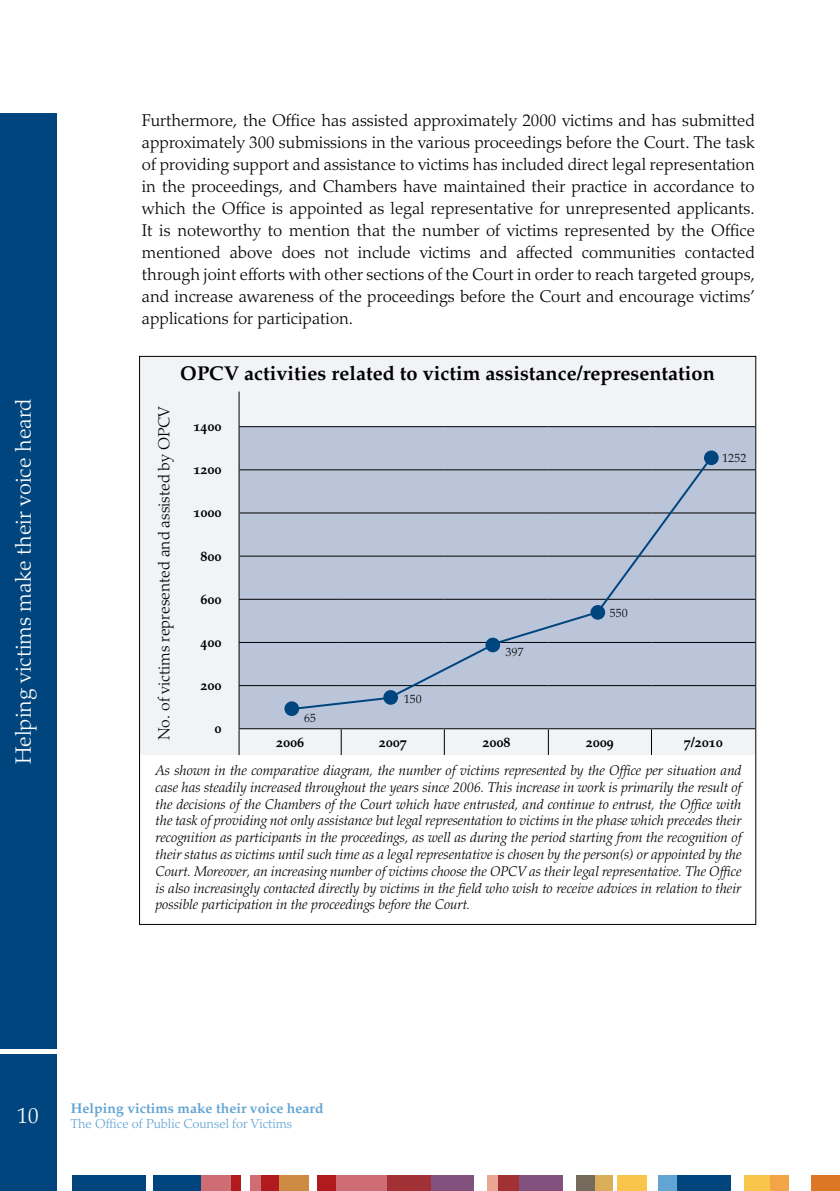
<style>
.page{position:relative;width:840px;height:1191px;background:#fff}
.page>*{position:absolute;margin:0;border:0;box-sizing:border-box;transform-origin:0 0}
.t1{font:300 22px "Palatino";color:#fff}
.t2{font:20px "Palatino Bold Os F";color:#000}
.t3{font:300 17px/22px "Palatino";color:#000;text-align:justify}
.t4{font:300 16px "Palatino";color:#000}
.t5{font:italic 300 14px/16.8px "Palatino";color:#000;text-align:justify}
.t6{font:14px "Palatino Bold Os F";color:#000}
.t7{font:14px "Palatino Bold Os F";color:#62a4d3}
.t8{font:300 13px "Palatino";color:#62a4d3}
.t9{font:300 12px "Palatino";color:#000}
</style>
<div class="page">
<div style="left:0;top:1054px;width:57px;height:137px;background:#00457d"></div>
<div style="left:0;top:113px;width:57px;height:936px;background:#00457d"></div>
<svg style="left:839px;top:1175px;width:1px;height:16px"></svg>
<div style="left:810px;top:1175px;width:29px;height:16px;background:#dc7726"></div>
<div style="left:769px;top:1175px;width:18px;height:16px;background:#f3a446"></div>
<div style="left:744px;top:1175px;width:25px;height:16px;background:#f9c54a"></div>
<div style="left:676px;top:1175px;width:54px;height:16px;background:#00457d"></div>
<div style="left:658px;top:1175px;width:18px;height:16px;background:#62a4d3"></div>
<div style="left:617px;top:1175px;width:29px;height:16px;background:#f9c54a"></div>
<div style="left:593px;top:1175px;width:19px;height:16px;background:#daad59"></div>
<div style="left:575px;top:1175px;width:18px;height:16px;background:#756b5c"></div>
<div style="left:497px;top:1175px;width:22px;height:16px;background:#a13134"></div>
<div style="left:486px;top:1175px;width:11px;height:16px;background:#eaa693"></div>
<div style="left:519px;top:1175px;width:44px;height:16px;background:#83517e"></div>
<div style="left:430px;top:1175px;width:44px;height:16px;background:#83517e"></div>
<div style="left:386px;top:1175px;width:44px;height:16px;background:#a13134"></div>
<div style="left:335px;top:1175px;width:51px;height:16px;background:#cf6d74"></div>
<div style="left:317px;top:1175px;width:18px;height:16px;background:#b11b1e"></div>
<div style="left:261px;top:1175px;width:18px;height:16px;background:#b11b1e"></div>
<div style="left:250px;top:1175px;width:11px;height:16px;background:#cf6d74"></div>
<div style="left:279px;top:1175px;width:29px;height:16px;background:#ce8b44"></div>
<div style="left:230px;top:1175px;width:11px;height:16px;background:#b11b1e"></div>
<div style="left:201px;top:1175px;width:29px;height:16px;background:#cf6d74"></div>
<div style="left:154px;top:1175px;width:47px;height:16px;background:#00457d"></div>
<div style="left:72px;top:1175px;width:73px;height:16px;background:#00457d"></div>
<div style="left:141px;top:358px;width:612px;height:397px;background:#f1f3f7"></div>
<div style="left:239px;top:427px;width:514px;height:301px;background:#bac5da"></div>
<hr style="left:238px;top:391px;width:1px;height:35px;background:#000">
<hr style="left:238px;top:426px;width:103px;height:1px;background:#000">
<hr style="left:238px;top:427px;width:1px;height:42px;background:#000">
<hr style="left:341px;top:426px;width:103px;height:1px;background:#000">
<hr style="left:444px;top:426px;width:104px;height:1px;background:#000">
<hr style="left:548px;top:426px;width:103px;height:1px;background:#000">
<hr style="left:651px;top:426px;width:103px;height:1px;background:#000">
<hr style="left:238px;top:469px;width:103px;height:1px;background:#000">
<hr style="left:238px;top:470px;width:1px;height:42px;background:#000">
<hr style="left:651px;top:469px;width:103px;height:1px;background:#000">
<hr style="left:238px;top:512px;width:103px;height:1px;background:#000">
<hr style="left:238px;top:513px;width:1px;height:42px;background:#000">
<hr style="left:651px;top:512px;width:103px;height:1px;background:#000">
<hr style="left:238px;top:555px;width:103px;height:1px;background:#000">
<hr style="left:238px;top:556px;width:1px;height:43px;background:#000">
<hr style="left:651px;top:555px;width:103px;height:1px;background:#000">
<hr style="left:238px;top:599px;width:103px;height:1px;background:#000">
<hr style="left:238px;top:600px;width:1px;height:42px;background:#000">
<hr style="left:651px;top:599px;width:103px;height:1px;background:#000">
<hr style="left:238px;top:642px;width:103px;height:1px;background:#000">
<hr style="left:238px;top:643px;width:1px;height:42px;background:#000">
<hr style="left:651px;top:642px;width:103px;height:1px;background:#000">
<hr style="left:238px;top:685px;width:103px;height:1px;background:#000">
<hr style="left:238px;top:686px;width:1px;height:42px;background:#000">
<hr style="left:651px;top:685px;width:103px;height:1px;background:#000">
<hr style="left:238px;top:728px;width:103px;height:1px;background:#000">
<svg style="left:238px;top:729px;width:1px;height:26px"></svg>
<hr style="left:341px;top:728px;width:103px;height:1px;background:#000">
<svg style="left:340px;top:729px;width:1px;height:26px"></svg>
<hr style="left:444px;top:728px;width:104px;height:1px;background:#000">
<svg style="left:443px;top:729px;width:1px;height:26px"></svg>
<hr style="left:548px;top:728px;width:103px;height:1px;background:#000">
<svg style="left:547px;top:729px;width:1px;height:26px"></svg>
<hr style="left:651px;top:728px;width:103px;height:1px;background:#000">
<svg style="left:650px;top:729px;width:1px;height:26px"></svg>
<div style="left:285px;top:702px;width:13px;height:13px;background:#00457d;border-radius:50%"></div>
<div style="left:284px;top:701px;width:15px;height:15px;border:2px solid #00457d;border-radius:50%"></div>
<div style="left:704px;top:451px;width:13px;height:13px;background:#00457d;border-radius:50%"></div>
<div style="left:703px;top:450px;width:15px;height:15px;border:2px solid #00457d;border-radius:50%"></div>
<div style="left:290px;top:455px;width:423px;height:256px;background:#bac5da"></div>
<h1 class="t1" style="left:10px;top:764px;width:367px;rotate:-90deg">Helping victims make their voice heard</h1>
<p class="t3" style="left:142px;top:109px;width:614px">Furthermore, the Office has assisted approximately 2000 victims and has submitted approximately 300 submissions in the various proceedings before the Court. The task of providing support and assistance to victims has included direct legal representation in the proceedings, and Chambers have maintained their practice in accordance to which the Office is appointed as legal representative for unrepresented applicants.<br>It is noteworthy to mention that the number of victims represented by the Office mentioned above does not include victims and affected communities contacted through joint efforts with other sections of the Court in order to reach targeted groups, and increase awareness of the proceedings before the Court and encourage victims’ applications for participation.</p>
<h2 class="t2" style="left:180px;top:361px;width:536px">OPCV activities related to victim assistance/representation</h2>
<p class="t4" style="left:154px;top:740px;width:336px;rotate:-90deg">No. of victims represented and assisted by OPCV</p>
<p class="t5" style="left:155px;top:762px;width:587px">As shown in the comparative diagram, the number of victims represented by the Office per situation and case has steadily increased throughout the years since 2006. This increase in work is primarily the result of the decisions of the Chambers of the Court which have entrusted, and continue to entrust, the Office with the task of providing not only assistance but legal representation to victims in the phase which precedes their recognition as participants in the proceedings, as well as during the period starting from the recognition of their status as victims until such time as a legal representative is chosen by the person(s) or appointed by the Court. Moreover, an increasing number of victims choose the OPCV as their legal representative. The Office is also increasingly contacted directly by victims in the field who wish to receive advices in relation to their possible participation in the proceedings before the Court.</p>
<p class="t6" style="left:193px;top:418px;width:29px">1400</p>
<p class="t6" style="left:193px;top:461px;width:29px">1200</p>
<p class="t6" style="left:193px;top:504px;width:29px">1000</p>
<p class="t6" style="left:200px;top:547px;width:22px">800</p>
<p class="t6" style="left:200px;top:591px;width:22px">600</p>
<p class="t6" style="left:200px;top:634px;width:22px">400</p>
<p class="t6" style="left:200px;top:677px;width:22px">200</p>
<p class="t6" style="left:214px;top:720px;width:8px">0</p>
<p class="t9" style="left:722px;top:451px;width:25px">1252</p>
<p class="t9" style="left:609px;top:605px;width:19px">550</p>
<p class="t9" style="left:505px;top:645px;width:19px">397</p>
<p class="t9" style="left:403px;top:692px;width:19px">150</p>
<p class="t9" style="left:304px;top:711px;width:13px">65</p>
<p class="t6" style="left:276px;top:734px;width:29px">2006</p>
<p class="t6" style="left:378px;top:734px;width:29px">2007</p>
<p class="t6" style="left:482px;top:734px;width:29px">2008</p>
<p class="t6" style="left:585px;top:734px;width:29px">2009</p>
<p class="t6" style="left:683px;top:734px;width:41px">7/2010</p>
<h1 class="t1" style="left:17px;top:1102px;width:23px">10</h1>
<p class="t7" style="left:71px;top:1099px;width:254px">Helping victims make their voice heard</p>
<p class="t8" style="left:71px;top:1116px;width:222px">The Office of Public Counsel for Victims</p>
</div>
